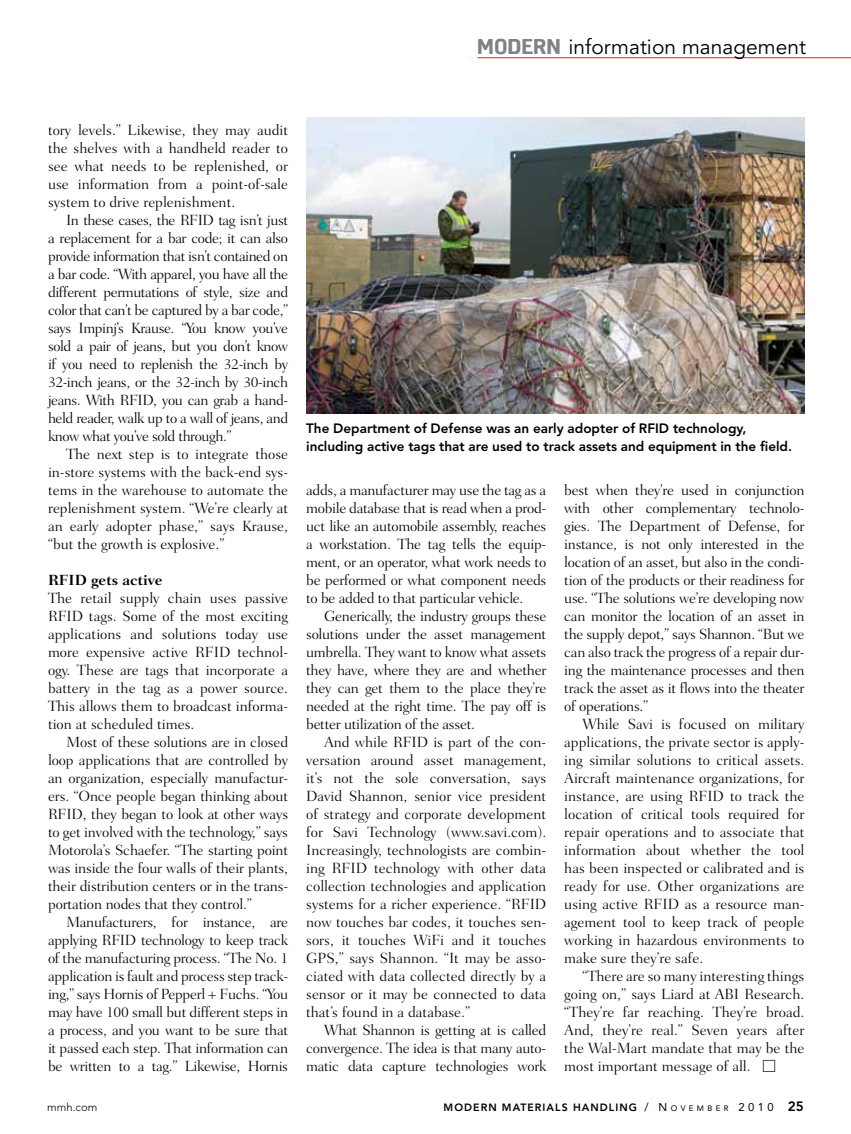
<style>
.page{position:relative;width:851px;height:1134px;background:#fff}
.page>*{position:absolute;margin:0;border:0;box-sizing:border-box;transform-origin:0 0}
.t1{font:21px "Avenir";color:#000}
.t2{font:300 15px/18px "Fairfield LT Std";letter-spacing:-.01em;color:#000;text-align:justify}
.t3{font:700 15px "Fairfield LT Std";color:#000}
.t4{font:800 13.5px/18px "Avenir";color:#000}
.t5{font:300 11.25px "Avenir";color:#000}
.t6{font:800 10.5px "Avenir";letter-spacing:.1em;color:#000}
.s1{font-family:"Elston";font-weight:300;font-size:22.5px;color:#808285}
.s2{font-family:"Universal Newswith Comm Pi";font-weight:400}
.s3{font-weight:400;font-size:11.25px}
.s4{font-weight:400;font-size:7.8px}
.s5{font-size:13.5px}
</style>
<div class="page">
<hr style="left:477px;top:57px;width:373px;height:1px;background:#ed1d24">
<img style="left:306px;top:117px;width:498px;height:297px">
<h1 class="t1" style="left:477px;top:35px;width:330px"><span class="s1">MODERN</span> information management</h1>
<p class="t2" style="left:48px;top:121px;width:242px">tory levels.” Likewise, they may audit the shelves with a handheld reader to see what needs to be replenished, or use information from a point-of-sale system to drive replenishment.</p>
<p class="t2" style="left:48px;top:211px;width:242px;text-indent:18px">In these cases, the RFID tag isn’t just a replacement for a bar code; it can also provide information that isn’t contained on a bar code. “With apparel, you have all the different permutations of style, size and color that can’t be captured by a bar code,” says Impinj’s Krause. “You know you’ve sold a pair of jeans, but you don’t know if you need to replenish the 32-inch by 32-inch jeans, or the 32-inch by 30-inch jeans. With RFID, you can grab a hand&shy;held reader, walk up to a wall of jeans, and know what you’ve sold through.”</p>
<p class="t2" style="left:48px;top:445px;width:242px;text-indent:18px">The next step is to integrate those in-store systems with the back-end sys&shy;tems in the warehouse to automate the replenishment system. “We’re clearly at an early adopter phase,” says Krause, “but the growth is explosive.”</p>
<p class="t3" style="left:48px;top:571px;width:116px">RFID gets active</p>
<p class="t2" style="left:48px;top:589px;width:242px">The retail supply chain uses passive RFID tags. Some of the most exciting applications and solutions today use more expensive active RFID technol&shy;ogy. These are tags that incorporate a battery in the tag as a power source.<br>This allows them to broadcast informa&shy;tion at scheduled times.</p>
<p class="t2" style="left:48px;top:733px;width:242px;text-indent:18px">Most of these solutions are in closed loop applications that are controlled by an organization, especially manufactur&shy;ers. “Once people began thinking about RFID, they began to look at other ways to get involved with the technology,” says Motorola’s Schaefer. “The starting point was inside the four walls of their plants, their distribution centers or in the trans&shy;portation nodes that they control.”</p>
<p class="t2" style="left:48px;top:913px;width:242px;text-indent:18px">Manufacturers, for instance, are applying RFID technology to keep track of the manufacturing process. “The No. 1 application is fault and process step track&shy;ing,” says Hornis of Pepperl + Fuchs. “You may have 100 small but different steps in a process, and you want to be sure that it passed each step. That information can be written to a tag.” Likewise, Hornis</p>
<p class="t4" style="left:306px;top:420px;width:487px">The Department of Defense was an early adopter of RFID technology, including active tags that are used to track assets and equipment in the field.</p>
<p class="t2" style="left:306px;top:481px;width:242px">adds, a manufacturer may use the tag as a mobile database that is read when a prod&shy;uct like an automobile assembly, reaches a workstation. The tag tells the equip&shy;ment, or an operator, what work needs to be performed or what component needs to be added to that particular vehicle.</p>
<p class="t2" style="left:306px;top:607px;width:242px;text-indent:18px">Generically, the industry groups these solutions under the asset management umbrella. They want to know what assets they have, where they are and whether they can get them to the place they’re needed at the right time. The pay off is better utilization of the asset.</p>
<p class="t2" style="left:306px;top:733px;width:242px;text-indent:18px">And while RFID is part of the con&shy;versation around asset management, it’s not the sole conversation, says David Shannon, senior vice president of strategy and corporate development for Savi Technology (www.savi.com).<br>Increasingly, technologists are combin&shy;ing RFID technology with other data collection technologies and application systems for a richer experience. “RFID now touches bar codes, it touches sen&shy;sors, it touches WiFi and it touches GPS,” says Shannon. “It may be asso&shy;ciated with data collected directly by a sensor or it may be connected to data that’s found in a database.”</p>
<p class="t2" style="left:306px;top:1021px;width:241px;text-indent:18px">What Shannon is getting at is called convergence. The idea is that many auto&shy;matic data capture technologies work</p>
<p class="t2" style="left:564px;top:481px;width:242px">best when they’re used in conjunction with other complementary technolo&shy;gies. The Department of Defense, for instance, is not only interested in the location of an asset, but also in the condi&shy;tion of the products or their readiness for use. “The solutions we’re developing now can monitor the location of an asset in the supply depot,” says Shannon. “But we can also track the progress of a repair dur&shy;ing the maintenance processes and then track the asset as it flows into the theater of operations.”</p>
<p class="t2" style="left:564px;top:715px;width:242px;text-indent:18px">While Savi is focused on military applications, the private sector is apply&shy;ing similar solutions to critical assets.<br>Aircraft maintenance organizations, for instance, are using RFID to track the location of critical tools required for repair operations and to associate that information about whether the tool has been inspected or calibrated and is ready for use. Other organizations are using active RFID as a resource man&shy;agement tool to keep track of people working in hazardous environments to make sure they’re safe.</p>
<p class="t2" style="left:564px;top:967px;width:241px;text-indent:18px">“There are so many interesting things going on,” says Liard at ABI Research. “They’re far reaching. They’re broad.<br>And, they’re real.” Seven years after the Wal-Mart mandate that may be the most important message of all. <span class="s2">M</span></p>
<p class="t5" style="left:47px;top:1101px;width:52px">mmh.com</p>
<p class="t6" style="left:443px;top:1101px;width:361px">Modern Materials Handling <span class="s3">/ N</span> <span class="s4">O V E M B E R</span> <span class="s3">2 0 1 0</span> <span class="s5">25</span></p>
</div>
